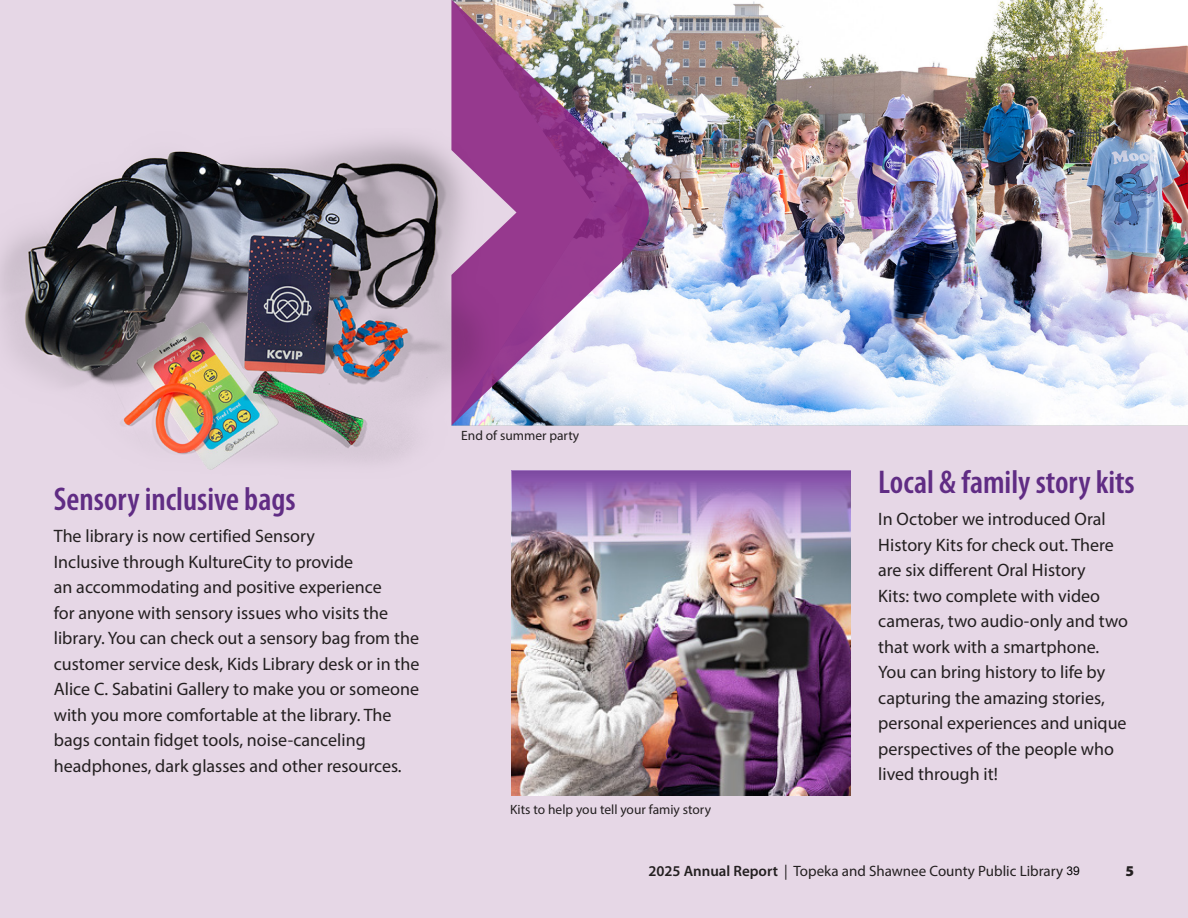
<style>
.page{position:relative;width:1188px;height:918px;background:#e6d7e6}
.page>*{position:absolute;margin:0;border:0;box-sizing:border-box;transform-origin:0 0}
.Subhead{font:600 condensed 33px "Myriad Pro";color:#602c84}
.t1{font:18px/25.5px "Myriad Pro";color:#231f20}
.t2{font:15px "Myriad Pro";color:#231f20}
.t3{font:900 15px "Myriad Pro";color:#231f20}
.t4{font:13.5px "Myriad Pro";color:#231f20}
.t5{font:12px "Arial";color:#000}
.s1{font-weight:600}
</style>
<div class="page">
<img style="left:649px;top:0;width:539px;height:426px">
<img style="left:451px;top:0;width:198px;height:426px">
<div style="left:512px;top:471px;width:338px;height:35px;background:#8350a7"></div>
<img style="left:512px;top:482px;width:338px;height:313px">
<img style="left:0;top:129px;width:498px;height:297px">
<img style="left:18px;top:129px;width:428px;height:341px">
<p class="Subhead" style="left:54px;top:479px;width:243px">Sensory inclusive bags</p>
<p class="t1" style="left:54px;top:523px;width:367px">The library is now certified Sensory<br>Inclusive through KultureCity to provide<br>an accommodating and positive experience<br>for anyone with sensory issues who visits the library. You can check out a sensory bag from the customer service desk, Kids Library desk or in the Alice C. Sabatini Gallery to make you or someone with you more comfortable at the library. The bags contain fidget tools, noise-canceling headphones, dark glasses and other resources.</p>
<p class="t4" style="left:461px;top:427px;width:120px">End of summer party</p>
<p class="t4" style="left:510px;top:801px;width:202px">Kits to help you tell your famiy story</p>
<p class="Subhead" style="left:878px;top:462px;width:258px">Local &amp; family story kits</p>
<p class="t1" style="left:878px;top:506px;width:251px">In October we introduced Oral<br>History Kits for check out. There are six different Oral History<br>Kits: two complete with video cameras, two audio-only and two that work with a smartphone.<br>You can bring history to life by capturing the amazing stories, personal experiences and unique perspectives of the people who lived through it!</p>
<p class="t2" style="left:648px;top:862px;width:416px"><span class="s1">2025 Annual Report</span> | Topeka and Shawnee County Public Library</p>
<p class="t3" style="left:1125px;top:861px;width:10px">5</p>
<p class="t5" style="left:1067px;top:862px;width:15px">39</p>
</div>
